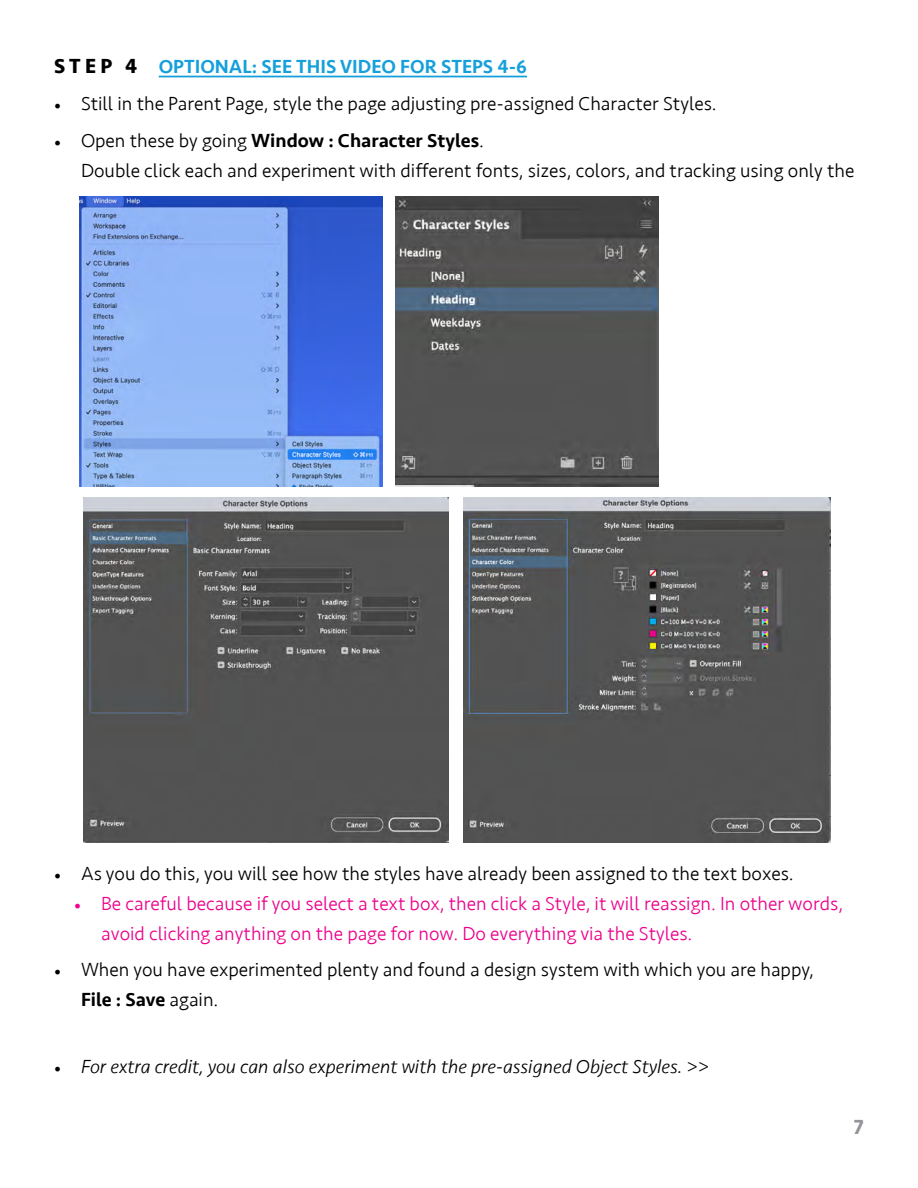
<style>
.page{position:relative;width:918px;height:1188px;background:#fff}
.page>*{position:absolute;margin:0;border:0;box-sizing:border-box;transform-origin:0 0}
.t1{font:700 21px "Seravek";color:#939598}
.t2{font:300 19.5px/30px "Seravek";color:#000}
.t3{font:300 19.5px/30px "Seravek";color:#ec008c}
.t4{font:italic 300 19.5px "Seravek";color:#000}
.t5{font:500 19.5px "Seravek";color:#16a0db}
.s1{font-weight:700;font-size:21px;color:#000}
.s2{font-family:"Minion Pro";font-weight:400;font-size:18px}
.s3{font-weight:500}
.s4{font-family:"Minion Pro";font-weight:400;font-style:normal;font-size:18px}
</style>
<div class="page">
<hr style="left:159px;top:76px;width:368px;height:1px;background:#16a0db">
<img style="left:80px;top:197px;width:302px;height:290px">
<img style="left:395px;top:197px;width:263px;height:290px">
<img style="left:83px;top:497px;width:365px;height:346px">
<img style="left:463px;top:497px;width:368px;height:346px">
<p class="t5" style="left:54px;top:55px;width:474px"><span class="s1">S T E P 4</span> OPTIONAL: SEE THIS VIDEO FOR STEPS 4-6</p>
<p class="t2" style="left:54px;top:89px;width:664px"><span class="s2">•</span> Still in the Parent Page, style the page adjusting pre-assigned Character Styles.</p>
<p class="t2" style="left:81px;top:126px;width:775px;text-indent:-27px"><span class="s2">•</span> Open these by going <span class="s3">Window : Character Styles</span>.<br>Double click each and experiment with different fonts, sizes, colors, and tracking using only the</p>
<p class="t2" style="left:54px;top:859px;width:741px"><span class="s2">•</span> As you do this, you will see how the styles have already been assigned to the text boxes.</p>
<p class="t3" style="left:101px;top:889px;width:743px;text-indent:-27px"><span class="s2">•</span> Be careful because if you select a text box, then click a Style, it will reassign. In other words, avoid clicking anything on the page for now. Do everything via the Styles.</p>
<p class="t2" style="left:81px;top:955px;width:734px;text-indent:-27px"><span class="s2">•</span> When you have experimented plenty and found a design system with which you are happy,<br><span class="s3">File : Save</span> again.</p>
<p class="t4" style="left:54px;top:1055px;width:657px"><span class="s4">•</span> For extra credit, you can also experiment with the pre-assigned Object Styles. &gt;&gt;</p>
<p class="t1" style="left:854px;top:1110px;width:12px">7</p>
</div>
